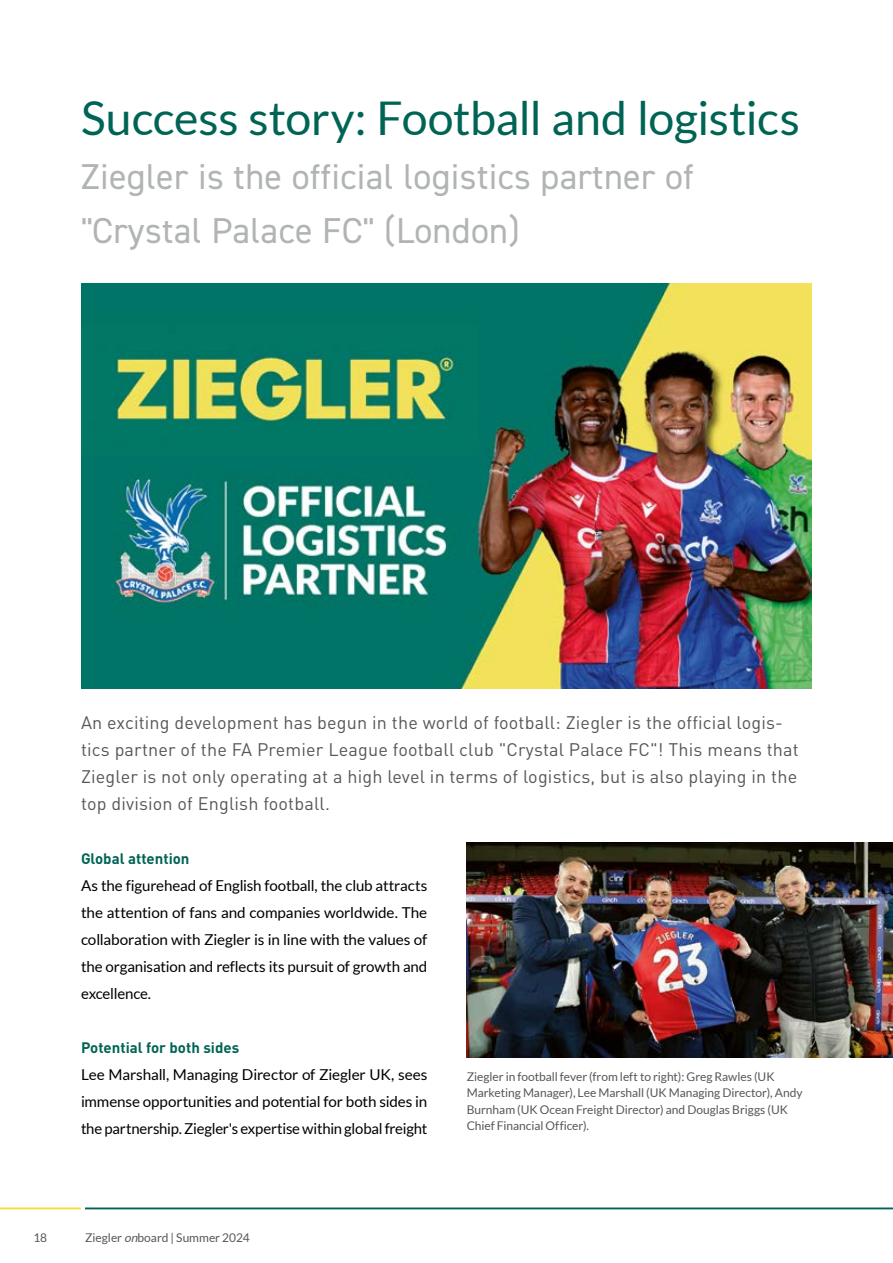
<style>
.page{position:relative;width:893px;height:1263px;background:#fff}
.page>*{position:absolute;margin:0;border:0;box-sizing:border-box;transform-origin:0 0}
.Superhead_32_pt{font:46.5px "Lato";letter-spacing:-.005em;color:#006455}
.Supervorlauf_-_2__Head{font:36px/54px "DIN2014";letter-spacing:.01em;color:#b1b4b4}
.Vorlauf{font:18px/27px "DIN Pro";letter-spacing:.01em;color:#555756}
.Lauf{font:15px/27px "Lato";letter-spacing:-.015em;color:#000;text-align:justify}
.Zwischenhead{font:700 15px "DIN Pro";color:#006455}
.BU{font:12px/16.5px "Lato";letter-spacing:-.005em;color:#555756}
.s1{font-style:italic}
</style>
<div class="page">
<img style="left:81px;top:284px;width:731px;height:405px">
<img style="left:467px;top:843px;width:426px;height:214px">
<hr style="left:85px;top:1208px;width:808px;height:1px;background:#006455">
<hr style="left:0;top:1208px;width:81px;height:1px;background:#f5de3c">
<p class="Superhead_32_pt" style="left:81px;top:92px;width:720px">Success story: Football and logistics</p>
<p class="Supervorlauf_-_2__Head" style="left:81px;top:149px;width:614px">Ziegler is the official logistics partner of "Crystal Palace FC" (London)</p>
<p class="Vorlauf" style="left:81px;top:708px;width:719px">An exciting development has begun in the world of football: Ziegler is the official logis&shy;tics partner of the FA Premier League football club "Crystal Palace FC"! This means that Ziegler is not only operating at a high level in terms of logistics, but is also playing in the top division of English football.</p>
<p class="Zwischenhead" style="left:81px;top:848px;width:110px">Global attention</p>
<p class="Lauf" style="left:81px;top:872px;width:348px">As the figurehead of English football, the club attracts the attention of fans and companies worldwide. The collaboration with Ziegler is in line with the values of the organisation and reflects its pursuit of growth and excellence.</p>
<p class="Zwischenhead" style="left:81px;top:1037px;width:160px">Potential for both sides</p>
<p class="Lauf" style="left:81px;top:1061px;width:348px">Lee Marshall, Managing Director of Ziegler UK, sees immense opportunities and potential for both sides in the partnership. Ziegler's expertise within global freight</p>
<p class="BU" style="left:467px;top:1068px;width:337px">Ziegler in football fever (from left to right): Greg Rawles (UK Marketing Manager), Lee Marshall (UK Managing Director), Andy Burnham (UK Ocean Freight Director) and Douglas Briggs (UK Chief Financial Officer).</p>
<p class="BU" style="left:34px;top:1229px;width:15px">18</p>
<p class="BU" style="left:85px;top:1229px;width:166px">Ziegler <span class="s1">on</span>board | Summer 2024</p>
</div>
